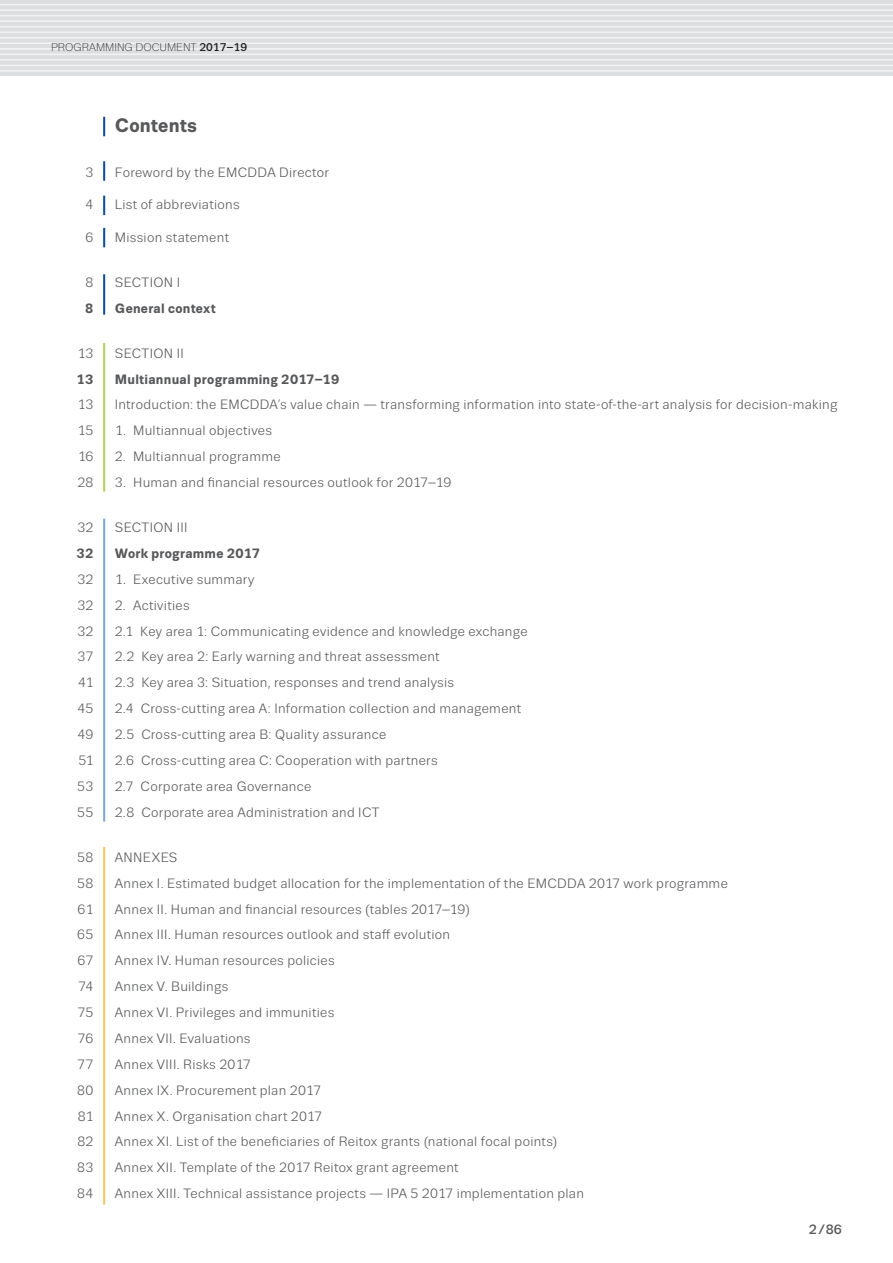
<style>
.page{position:relative;width:893px;height:1263px;background:#fff}
.page>*{position:absolute;margin:0;border:0;box-sizing:border-box;transform-origin:0 0}
.t1{font:700 19.5px "Trivia Sans";letter-spacing:.01em;color:#57585a}
.Content_3{font:13.5px "Trivia Sans";letter-spacing:.02em;color:#57585a}
.Content_1{font:13.5px "Trivia Sans";letter-spacing:.02em;color:#57585a}
.Content_2{font:700 13.5px "Trivia Sans";letter-spacing:.02em;color:#57585a}
.Content_1__more_spac{font:13.5px "Trivia Sans";letter-spacing:.03em;color:#57585a}
.t2{font:500 13.5px "Trivia Sans";color:#57585a}
.t3{font:300 11.25px "Trivia Sans";color:#231f20}
.s1{font-weight:500}
</style>
<div class="page">
<div style="left:0;top:0;width:893px;height:76px;background:#dddee0"></div>
<hr style="left:0;top:4px;width:893px;height:1px;background:#f2f3f4">
<hr style="left:0;top:9px;width:893px;height:2px;background:#f2f3f4">
<hr style="left:0;top:15px;width:893px;height:1px;background:#f2f3f4">
<hr style="left:0;top:20px;width:893px;height:2px;background:#f2f3f4">
<hr style="left:0;top:26px;width:893px;height:1px;background:#f2f3f4">
<hr style="left:0;top:31px;width:893px;height:2px;background:#f2f3f4">
<hr style="left:0;top:37px;width:893px;height:1px;background:#f2f3f4">
<hr style="left:0;top:43px;width:893px;height:1px;background:#f2f3f4">
<hr style="left:0;top:48px;width:893px;height:2px;background:#f2f3f4">
<hr style="left:0;top:54px;width:893px;height:1px;background:#f2f3f4">
<hr style="left:0;top:59px;width:893px;height:2px;background:#f2f3f4">
<hr style="left:0;top:65px;width:893px;height:1px;background:#f2f3f4">
<hr style="left:0;top:70px;width:893px;height:2px;background:#f2f3f4">
<svg style="left:103px;top:117px;width:2px;height:19px"></svg>
<hr style="left:103px;top:161px;width:2px;height:20px;background:#0d4da1">
<svg style="left:103px;top:196px;width:2px;height:19px"></svg>
<svg style="left:103px;top:228px;width:2px;height:19px"></svg>
<hr style="left:103px;top:274px;width:2px;height:41px;background:#0d4da1">
<hr style="left:103px;top:343px;width:2px;height:149px;background:#b2d454">
<hr style="left:103px;top:519px;width:2px;height:302px;background:#7ca7d8">
<hr style="left:103px;top:847px;width:2px;height:357px;background:#fec357">
<p class="t3" style="left:51px;top:42px;width:198px">PROGRAMMING DOCUMENT <span class="s1">2017–19</span></p>
<p class="t1" style="left:115px;top:115px;width:84px">Contents</p>
<p class="Content_1" style="left:85px;top:165px;width:9px">3</p>
<p class="Content_1" style="left:115px;top:165px;width:216px">Foreword by the EMCDDA Director</p>
<p class="Content_1" style="left:85px;top:198px;width:9px">4</p>
<p class="Content_1" style="left:115px;top:198px;width:126px">List of abbreviations</p>
<p class="Content_1" style="left:85px;top:230px;width:9px">6</p>
<p class="Content_1" style="left:115px;top:230px;width:116px">Mission statement</p>
<p class="Content_1__more_spac" style="left:85px;top:275px;width:9px">8</p>
<p class="Content_1__more_spac" style="left:115px;top:275px;width:67px">SECTION I</p>
<p class="Content_2" style="left:85px;top:301px;width:10px">8</p>
<p class="Content_2" style="left:115px;top:301px;width:102px">General context</p>
<p class="Content_1__more_spac" style="left:78px;top:346px;width:17px">13</p>
<p class="Content_1__more_spac" style="left:115px;top:346px;width:70px">SECTION II</p>
<p class="Content_2" style="left:77px;top:371px;width:18px">13</p>
<p class="Content_2" style="left:115px;top:371px;width:226px">Multiannual programming 2017–19</p>
<p class="Content_3" style="left:78px;top:398px;width:17px">13</p>
<p class="Content_3" style="left:115px;top:398px;width:724px">Introduction: the EMCDDA’s value chain ― transforming information into state-of-the-art analysis for decision-making</p>
<p class="Content_3" style="left:78px;top:423px;width:17px">15</p>
<p class="Content_3" style="left:115px;top:423px;width:159px">1. Multiannual objectives</p>
<p class="Content_3" style="left:78px;top:449px;width:17px">16</p>
<p class="Content_3" style="left:115px;top:449px;width:167px">2. Multiannual programme</p>
<p class="Content_3" style="left:77px;top:475px;width:17px">28</p>
<p class="Content_3" style="left:115px;top:475px;width:338px">3. Human and financial resources outlook for 2017–19</p>
<p class="Content_1__more_spac" style="left:77px;top:520px;width:18px">32</p>
<p class="Content_1__more_spac" style="left:115px;top:520px;width:74px">SECTION III</p>
<p class="Content_2" style="left:76px;top:546px;width:18px">32</p>
<p class="Content_2" style="left:115px;top:546px;width:147px">Work programme 2017</p>
<p class="Content_3" style="left:77px;top:572px;width:18px">32</p>
<p class="Content_3" style="left:115px;top:572px;width:141px">1. Executive summary</p>
<p class="Content_3" style="left:77px;top:598px;width:18px">32</p>
<p class="Content_3" style="left:115px;top:598px;width:76px">2. Activities</p>
<p class="Content_3" style="left:77px;top:624px;width:18px">32</p>
<p class="Content_3" style="left:115px;top:624px;width:414px">2.1 Key area 1: Communicating evidence and knowledge exchange</p>
<p class="Content_3" style="left:77px;top:650px;width:17px">37</p>
<p class="Content_3" style="left:115px;top:650px;width:326px">2.2 Key area 2: Early warning and threat assessment</p>
<p class="Content_3" style="left:78px;top:676px;width:17px">41</p>
<p class="Content_3" style="left:115px;top:676px;width:341px">2.3 Key area 3: Situation, responses and trend analysis</p>
<p class="Content_3" style="left:77px;top:701px;width:17px">45</p>
<p class="Content_3" style="left:115px;top:701px;width:408px">2.4 Cross-cutting area A: Information collection and management</p>
<p class="Content_3" style="left:77px;top:727px;width:17px">49</p>
<p class="Content_3" style="left:115px;top:727px;width:273px">2.5 Cross-cutting area B: Quality assurance</p>
<p class="Content_3" style="left:78px;top:753px;width:16px">51</p>
<p class="Content_3" style="left:115px;top:753px;width:324px">2.6 Cross-cutting area C: Cooperation with partners</p>
<p class="Content_3" style="left:77px;top:779px;width:18px">53</p>
<p class="Content_3" style="left:115px;top:779px;width:198px">2.7 Corporate area Governance</p>
<p class="Content_3" style="left:77px;top:805px;width:18px">55</p>
<p class="Content_3" style="left:115px;top:805px;width:266px">2.8 Corporate area Administration and ICT</p>
<p class="Content_1__more_spac" style="left:77px;top:850px;width:18px">58</p>
<p class="Content_1__more_spac" style="left:115px;top:850px;width:64px">ANNEXES</p>
<p class="Content_3" style="left:77px;top:876px;width:18px">58</p>
<p class="Content_3" style="left:115px;top:876px;width:615px">Annex I. Estimated budget allocation for the implementation of the EMCDDA 2017 work programme</p>
<p class="Content_3" style="left:78px;top:902px;width:17px">61</p>
<p class="Content_3" style="left:115px;top:902px;width:357px">Annex II. Human and financial resources (tables 2017–19)</p>
<p class="Content_3" style="left:77px;top:928px;width:18px">65</p>
<p class="Content_3" style="left:115px;top:928px;width:337px">Annex III. Human resources outlook and staff evolution</p>
<p class="Content_3" style="left:77px;top:953px;width:17px">67</p>
<p class="Content_3" style="left:115px;top:953px;width:221px">Annex IV. Human resources policies</p>
<p class="Content_3" style="left:78px;top:979px;width:17px">74</p>
<p class="Content_3" style="left:115px;top:979px;width:115px">Annex V. Buildings</p>
<p class="Content_3" style="left:77px;top:1005px;width:17px">75</p>
<p class="Content_3" style="left:115px;top:1005px;width:221px">Annex VI. Privileges and immunities</p>
<p class="Content_3" style="left:78px;top:1031px;width:17px">76</p>
<p class="Content_3" style="left:115px;top:1031px;width:137px">Annex VII. Evaluations</p>
<p class="Content_3" style="left:77px;top:1057px;width:18px">77</p>
<p class="Content_3" style="left:115px;top:1057px;width:137px">Annex VIII. Risks 2017</p>
<p class="Content_3" style="left:77px;top:1083px;width:18px">80</p>
<p class="Content_3" style="left:115px;top:1083px;width:208px">Annex IX. Procurement plan 2017</p>
<p class="Content_3" style="left:78px;top:1109px;width:17px">81</p>
<p class="Content_3" style="left:115px;top:1109px;width:209px">Annex X. Organisation chart 2017</p>
<p class="Content_3" style="left:77px;top:1135px;width:17px">82</p>
<p class="Content_3" style="left:115px;top:1135px;width:444px">Annex XI. List of the beneficiaries of Reitox grants (national focal points)</p>
<p class="Content_3" style="left:77px;top:1160px;width:18px">83</p>
<p class="Content_3" style="left:115px;top:1160px;width:345px">Annex XII. Template of the 2017 Reitox grant agreement</p>
<p class="Content_3" style="left:77px;top:1186px;width:18px">84</p>
<p class="Content_3" style="left:115px;top:1186px;width:471px">Annex XIII. Technical assistance projects — IPA 5 2017 implementation plan</p>
<p class="t2" style="left:809px;top:1222px;width:35px">2/86</p>
</div>
